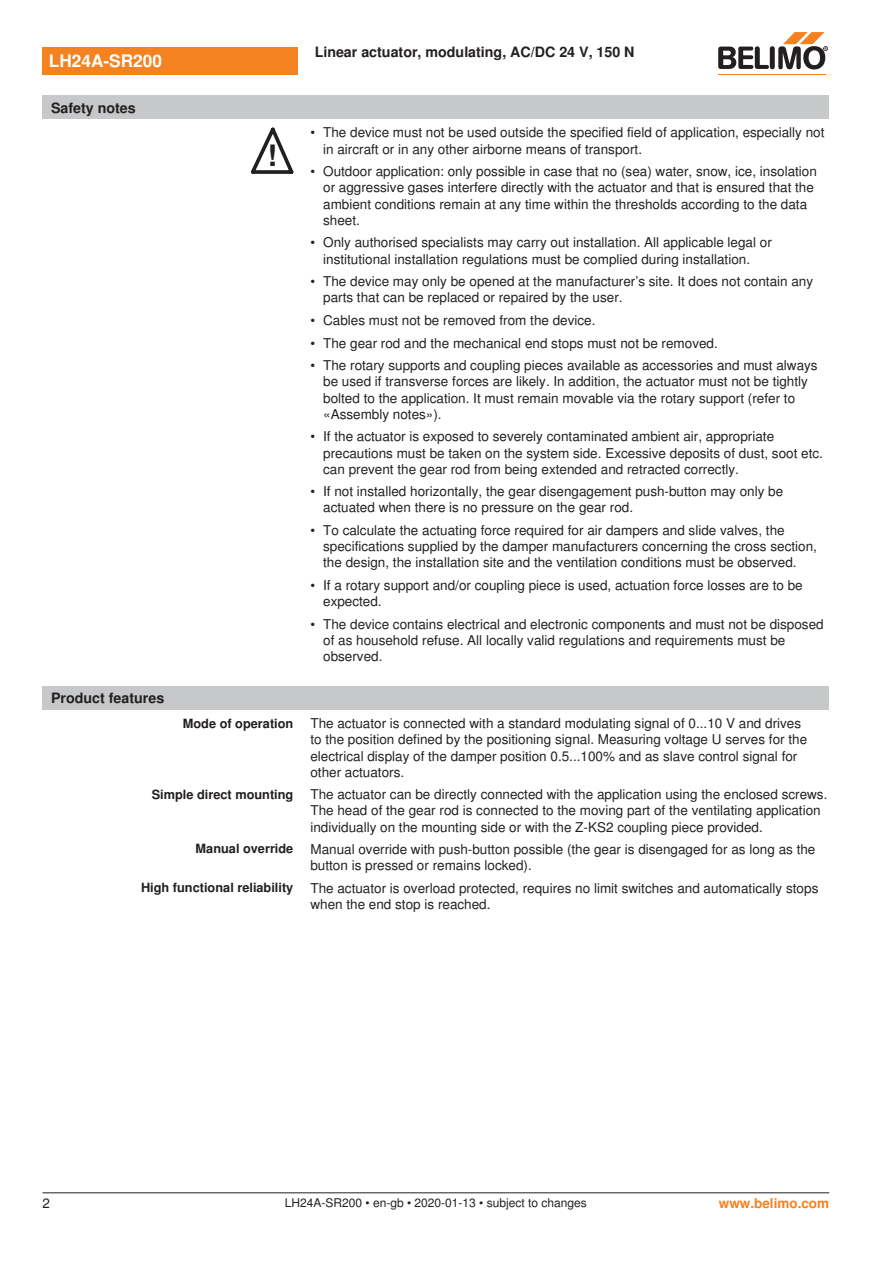
<style>
.page{position:relative;width:893px;height:1263px;background:#fff}
.page>*{position:absolute;margin:0;border:0;box-sizing:border-box;transform-origin:0 0}
.t1{font:700 29.55px "Nimbus Sans BEL";color:#231f20}
.t2{font:700 17.25px "Nimbus Sans BEL";color:#fff}
.t3{font:700 14.25px "Nimbus Sans BEL";color:#231f20}
.Bulletpoints_1_5mm_A{font:13.5px/16.2px "Nimbus Sans BEL";color:#231f20}
.Rechtsbündig_Footer{font:700 13.5px "Nimbus Sans BEL";color:#f58220}
.Rechtsbündig{font:700 12.75px "Nimbus Sans BEL";color:#231f20}
.Footer_EU_center{font:12px "Nimbus Sans BEL";color:#231f20}
</style>
<div class="page">
<svg style="left:251px;top:128px;width:42px;height:46px"></svg>
<div style="left:43px;top:686px;width:786px;height:24px;background:#c7c8ca"></div>
<div style="left:43px;top:47px;width:255px;height:27px;background:#f58220"></div>
<hr style="left:718px;top:74px;width:107px;height:1px;background:#f58220">
<svg style="left:718px;top:32px;width:110px;height:38px"></svg>
<div style="left:43px;top:96px;width:786px;height:23px;background:#c7c8ca"></div>
<hr style="left:43px;top:1192px;width:786px;height:1px;background:#231f20">
<p class="t2" style="left:49px;top:51px;width:115px">LH24A-SR200</p>
<p class="t3" style="left:51px;top:99px;width:86px">Safety notes</p>
<p class="t3" style="left:51px;top:690px;width:115px">Product features</p>
<p class="t1" style="left:267px;top:138px;width:11px">!</p>
<p class="t3" style="left:315px;top:44px;width:321px">Linear actuator, modulating, AC/DC 24 V, 150 N</p>
<p class="Bulletpoints_1_5mm_A" style="left:323px;top:125px;width:503px;text-indent:-13px">• The device must not be used outside the specified field of application, especially not in aircraft or in any other airborne means of transport.</p>
<p class="Bulletpoints_1_5mm_A" style="left:323px;top:164px;width:495px;text-indent:-13px">• Outdoor application: only possible in case that no (sea) water, snow, ice, insolation or aggressive gases interfere directly with the actuator and that is ensured that the ambient conditions remain at any time within the thresholds according to the data sheet.</p>
<p class="Bulletpoints_1_5mm_A" style="left:323px;top:235px;width:450px;text-indent:-13px">• Only authorised specialists may carry out installation. All applicable legal or institutional installation regulations must be complied during installation.</p>
<p class="Bulletpoints_1_5mm_A" style="left:323px;top:274px;width:491px;text-indent:-13px">• The device may only be opened at the manufacturer’s site. It does not contain any parts that can be replaced or repaired by the user.</p>
<p class="Bulletpoints_1_5mm_A" style="left:310px;top:312px;width:287px">• Cables must not be removed from the device.</p>
<p class="Bulletpoints_1_5mm_A" style="left:310px;top:335px;width:409px">• The gear rod and the mechanical end stops must not be removed.</p>
<p class="Bulletpoints_1_5mm_A" style="left:323px;top:358px;width:496px;text-indent:-13px">• The rotary supports and coupling pieces available as accessories and must always be used if transverse forces are likely. In addition, the actuator must not be tightly bolted to the application. It must remain movable via the rotary support (refer to «Assembly notes»).</p>
<p class="Bulletpoints_1_5mm_A" style="left:323px;top:429px;width:501px;text-indent:-13px">• If the actuator is exposed to severely contaminated ambient air, appropriate precautions must be taken on the system side. Excessive deposits of dust, soot etc. can prevent the gear rod from being extended and retracted correctly.</p>
<p class="Bulletpoints_1_5mm_A" style="left:323px;top:484px;width:461px;text-indent:-13px">• If not installed horizontally, the gear disengagement push-button may only be actuated when there is no pressure on the gear rod.</p>
<p class="Bulletpoints_1_5mm_A" style="left:323px;top:522px;width:495px;text-indent:-13px">• To calculate the actuating force required for air dampers and slide valves, the specifications supplied by the damper manufacturers concerning the cross section, the design, the installation site and the ventilation conditions must be observed.</p>
<p class="Bulletpoints_1_5mm_A" style="left:323px;top:577px;width:481px;text-indent:-13px">• If a rotary support and/or coupling piece is used, actuation force losses are to be expected.</p>
<p class="Bulletpoints_1_5mm_A" style="left:323px;top:616px;width:502px;text-indent:-13px">• The device contains electrical and electronic components and must not be disposed of as household refuse. All locally valid regulations and requirements must be observed.</p>
<p class="Rechtsbündig" style="left:183px;top:715px;width:112px">Mode of operation</p>
<p class="Bulletpoints_1_5mm_A" style="left:310px;top:716px;width:498px">The actuator is connected with a standard modulating signal of 0...10 V and drives to the position defined by the positioning signal. Measuring voltage U serves for the electrical display of the damper position 0.5...100% and as slave control signal for other actuators.</p>
<p class="Rechtsbündig" style="left:152px;top:786px;width:143px">Simple direct mounting</p>
<p class="Bulletpoints_1_5mm_A" style="left:310px;top:787px;width:518px">The actuator can be directly connected with the application using the enclosed screws.<br>The head of the gear rod is connected to the moving part of the ventilating application individually on the mounting side or with the Z-KS2 coupling piece provided.</p>
<p class="Rechtsbündig" style="left:196px;top:841px;width:99px">Manual override</p>
<p class="Bulletpoints_1_5mm_A" style="left:310px;top:841px;width:506px">Manual override with push-button possible (the gear is disengaged for as long as the button is pressed or remains locked).</p>
<p class="Rechtsbündig" style="left:141px;top:880px;width:154px">High functional reliability</p>
<p class="Bulletpoints_1_5mm_A" style="left:310px;top:880px;width:509px">The actuator is overload protected, requires no limit switches and automatically stops when the end stop is reached.</p>
<p class="Bulletpoints_1_5mm_A" style="left:43px;top:1196px;width:9px">2</p>
<p class="Footer_EU_center" style="left:285px;top:1196px;width:304px">LH24A-SR200 • en-gb • 2020-01-13 • subject to changes</p>
<p class="Rechtsbündig_Footer" style="left:719px;top:1195px;width:112px">www.belimo.com</p>
</div>
